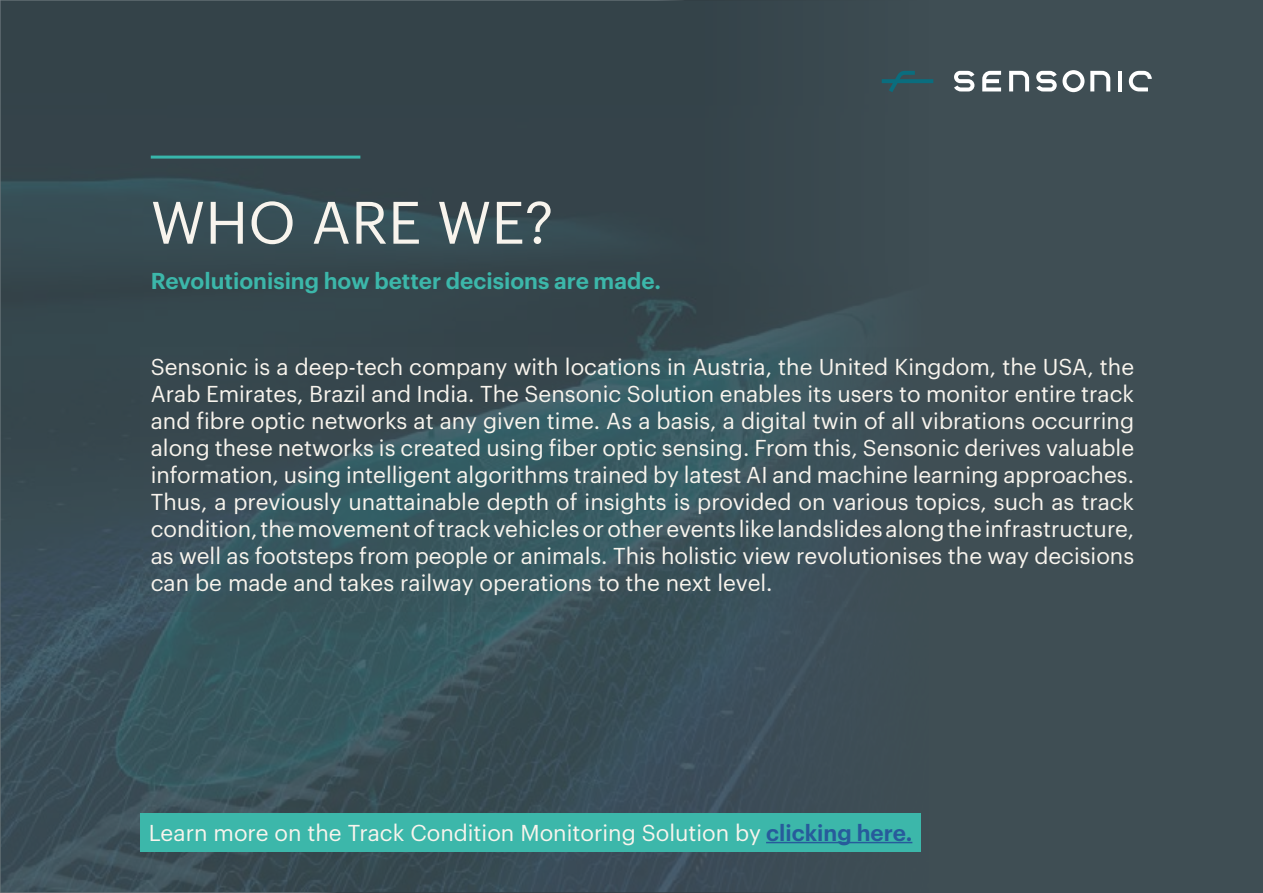
<style>
.page{position:relative;width:1263px;height:893px;background:#3f4e54}
.page>*{position:absolute;margin:0;border:0;box-sizing:border-box;transform-origin:0 0}
.t1{font:58.5px "Graphik LCG";letter-spacing:.005em;color:#f8f4ed}
.t2{font:22.5px/27px "Graphik LCG";color:#f8f4ed;text-align:justify}
.t3{font:600 22.5px "Graphik LCG";color:#3cb7aa}
.s1{font-weight:600;color:#275b9b}
</style>
<div class="page">
<img style="left:2px;top:2px;width:919px;height:889px">
<svg style="left:140px;top:348px;width:781px;height:264px"></svg>
<hr style="left:151px;top:156px;width:209px;height:3px;background:#38b6ab">
<svg style="left:982px;top:71px;width:19px;height:20px"></svg>
<svg style="left:1009px;top:71px;width:20px;height:20px"></svg>
<svg style="left:1090px;top:71px;width:20px;height:20px"></svg>
<svg style="left:1129px;top:71px;width:23px;height:20px"></svg>
<svg style="left:954px;top:71px;width:20px;height:20px"></svg>
<hr style="left:1118px;top:71px;width:4px;height:20px;background:#fff">
<svg style="left:1036px;top:70px;width:48px;height:22px"></svg>
<svg style="left:882px;top:71px;width:51px;height:21px"></svg>
<div style="left:140px;top:813px;width:781px;height:38px;background:#3cb7aa"></div>
<hr style="left:766px;top:842px;width:146px;height:1px;background:#275b9b">
<h1 class="t1" style="left:151px;top:179px;width:404px">WHO ARE WE?</h1>
<p class="t3" style="left:151px;top:264px;width:512px">Revolutionising how better decisions are made.</p>
<p class="t2" style="left:151px;top:351px;width:985px">Sensonic is a deep-tech company with locations in Austria, the United Kingdom, the USA, the Arab Emirates, Brazil and India. The Sensonic Solution enables its users to monitor entire track and fibre optic networks at any given time. As a basis, a digital twin of all vibrations occurring along these networks is created using fiber optic sensing. From this, Sensonic derives valuable information, using intelligent algorithms trained by latest AI and machine learning approaches.<br>Thus, a previously unattainable depth of insights is provided on various topics, such as track condition, the movement of track vehicles or other events like landslides along the infrastructure, as well as footsteps from people or animals. This holistic view revolutionises the way decisions can be made and takes railway operations to the next level.</p>
<p class="t2" style="left:149px;top:817px;width:765px">Learn more on the Track Condition Monitoring Solution by <span class="s1">clicking here.</span></p>
</div>
